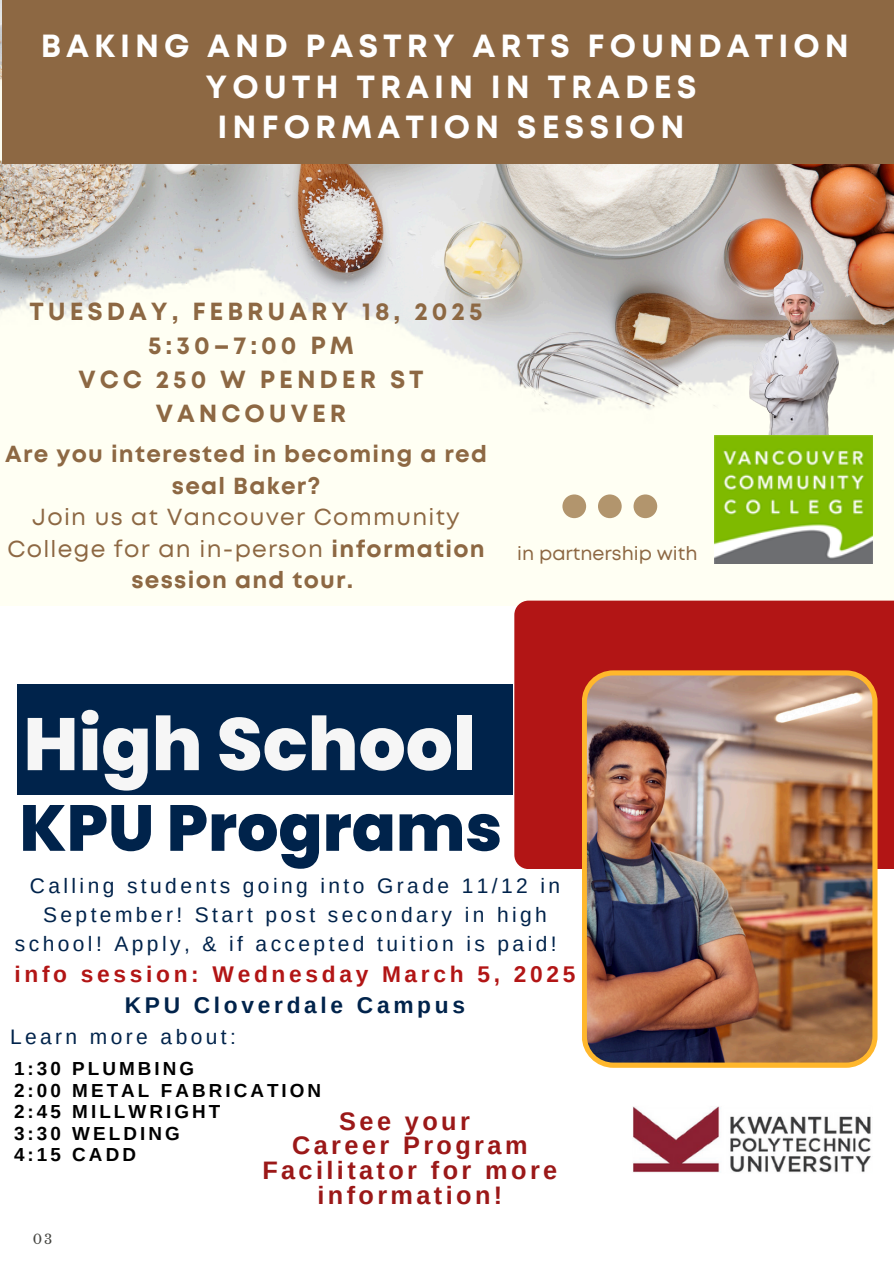
<style>
.page{position:relative;width:894px;height:1264px;background:#fff}
.page>*{position:absolute;margin:0;border:0;box-sizing:border-box;transform-origin:0 0}
.t1{font:800 74.1px "Poppins";color:#f6f6f6}
.t2{font:800 64.95px "Poppins";color:#00234b}
.t3{font:700 31.95px/40.2px "Mont";letter-spacing:.155em;color:#fff;text-align:center}
.t4{font:700 25.35px/24.8px "Arimo";letter-spacing:.135em;color:#9b1818;text-align:center}
.t5{font:700 24.75px/34.2px "Mont";letter-spacing:.16em;color:#8d6843;text-align:center}
.t6{font:700 23.25px/31.5px "Mont";letter-spacing:.055em;color:#8d6843;text-align:center}
.t7{font:700 22.8px "Arimo";letter-spacing:.16em;color:#b21515}
.t8{font:700 22.8px "Arimo";letter-spacing:.16em;color:#00234b}
.t9{font:21px "Arimo";letter-spacing:.16em;color:#00234b}
.t10{font:700 18.9px "Arimo";letter-spacing:.16em;color:#000}
.t11{font:18.9px "Mont";color:#8d6843}
.t12{font:13.2px "Libre Baskerville";color:#444440}
.s1{font-weight:400}
</style>
<div class="page">
<img style="left:0;top:164px;width:893px;height:79px">
<img style="left:0;top:243px;width:893px;height:363px">
<img style="left:749px;top:270px;width:88px;height:165px">
<div style="left:2px;top:0;width:891px;height:164px;background:#8d6843"></div>
<svg style="left:562px;top:494px;width:94px;height:24px"></svg>
<img style="left:714px;top:435px;width:158px;height:129px">
<div style="left:17px;top:684px;width:495px;height:111px;background:#00234b"></div>
<div style="left:514px;top:600px;width:379px;height:269px;background:#b21515"></div>
<img style="left:582px;top:670px;width:295px;height:397px">
<img style="left:627px;top:1056px;width:250px;height:117px">
<p class="t3" style="left:41px;top:28px;width:809px">BAKING AND PASTRY ARTS FOUNDATION<br>YOUTH TRAIN IN TRADES<br>INFORMATION SESSION</p>
<p class="t5" style="left:29px;top:296px;width:454px">TUESDAY, FEBRUARY 18, 2025<br>5:30–7:00 PM<br>VCC 250 W PENDER ST<br>VANCOUVER</p>
<h3 class="t6" style="left:5px;top:440px;width:483px">Are you interested in becoming a red seal Baker?<br><span class="s1">Join us at Vancouver Community<br>College for an in-person</span> information session and tour.</h3>
<h4 class="t11" style="left:517px;top:546px;width:182px">in partnership with</h4>
<h6 class="t1" style="left:23px;top:692px;width:453px">High School</h6>
<p class="t2" style="left:19px;top:782px;width:484px">KPU Programs</p>
<p class="t9" style="left:30px;top:873px;width:531px">Calling students going into Grade 11/12 in</p>
<p class="t9" style="left:43px;top:903px;width:505px">September! Start post secondary in high</p>
<p class="t9" style="left:15px;top:932px;width:543px">school! Apply, &amp; if accepted tuition is paid!</p>
<p class="t7" style="left:14px;top:961px;width:562px">info session: Wednesday March 5, 2025</p>
<p class="t8" style="left:125px;top:992px;width:341px">KPU Cloverdale Campus</p>
<p class="t9" style="left:10px;top:1024px;width:227px">Learn more about:</p>
<p class="t10" style="left:14px;top:1058px;width:182px">1:30 PLUMBING</p>
<h1 class="t10" style="left:14px;top:1079px;width:308px">2:00 METAL FABRICATION</h1>
<h2 class="t10" style="left:14px;top:1101px;width:207px">2:45 MILLWRIGHT</h2>
<p class="t10" style="left:14px;top:1122px;width:167px">3:30 WELDING</p>
<p class="t10" style="left:14px;top:1143px;width:123px">4:15 CADD</p>
<p class="t4" style="left:262px;top:1108px;width:296px">See your<br>Career Program<br>Facilitator for more information!</p>
<p class="t12" style="left:33px;top:1231px;width:21px">03</p>
</div>
